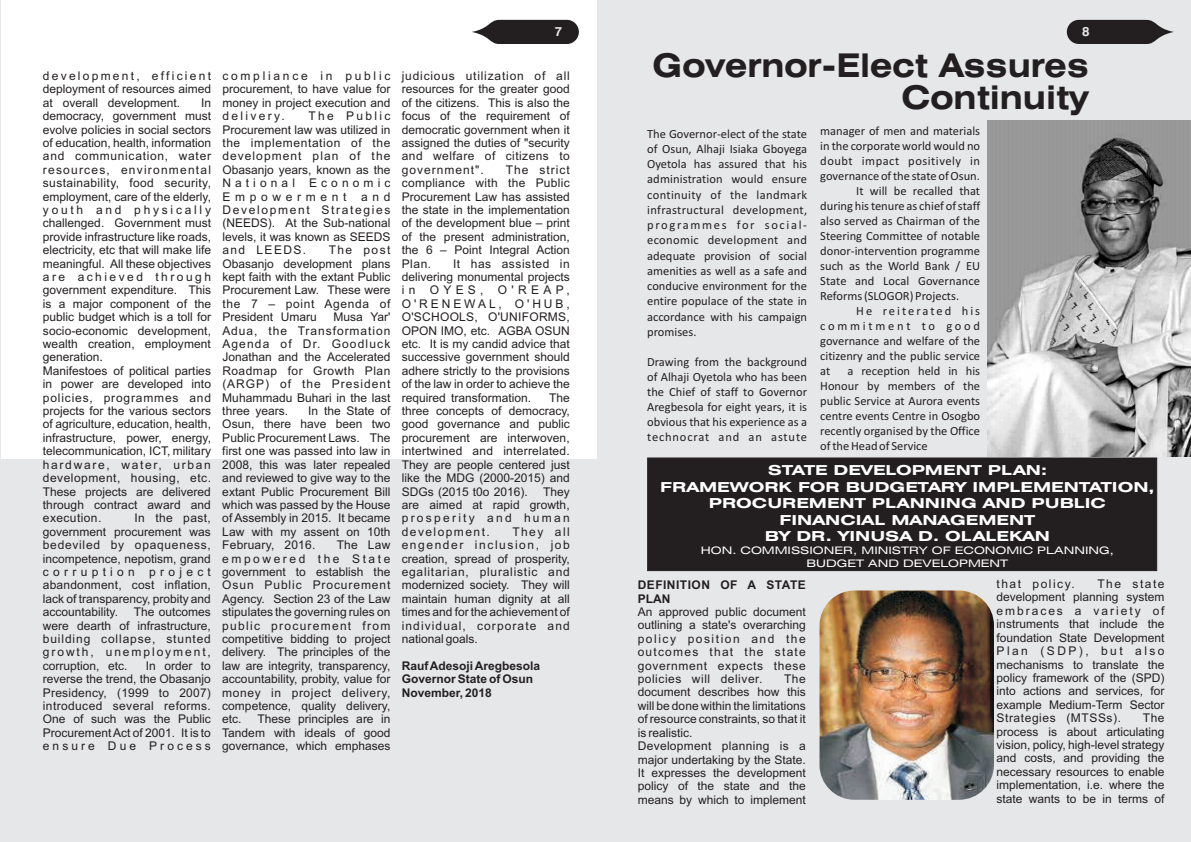
<style>
.page{position:relative;width:1191px;height:842px;background:#fff}
.page>*{position:absolute;margin:0;border:0;box-sizing:border-box;transform-origin:0 0}
.t1{font:700 expanded 32.7px/31.8px "Swiss 721 BT";color:#231f20;text-align:right;scale:.95 1}
.t2{font:700 expanded 13.8px/16.4px "Swiss 721 BT";color:#fff;text-align:center;scale:1.2 1}
.t3{font:700 13px "Swiss 721 BT";color:#e6e7e9}
.t4{font:12.5px/15.3px "Calibri";color:#231f20;text-align:justify}
.t5{font:12.5px "Calibri";letter-spacing:.04em;color:#231f20}
.t6{font:12.5px "Calibri";letter-spacing:.22em;color:#231f20}
.t7{font:12.5px "Calibri";letter-spacing:.16em;color:#231f20}
.t8{font:12px/13.4px "Arial";color:#231f20;text-align:justify}
.t9{font:700 12px/13.4px "Arial";color:#231f20}
.t10{font:700 12px/13.4px "Arial";letter-spacing:.04em;color:#231f20}
.t11{font:12px "Arial";letter-spacing:.125em;color:#231f20}
.t12{font:expanded 10.3px/12.3px "Swiss 721 BT";color:#fff;text-align:center;scale:1.2 1}
</style>
<div class="page">
<div style="left:595px;top:0;width:596px;height:842px;background:#e6e7e9"></div>
<svg style="left:1066px;top:19px;width:108px;height:25px"></svg>
<div style="left:1px;top:0;width:596px;height:842px;background:#e6e7e9"></div>
<div style="left:1px;top:0;width:596px;height:458px;background:#fff"></div>
<img style="left:987px;top:120px;width:204px;height:337px">
<img style="left:819px;top:590px;width:175px;height:210px;border-radius:35px">
<div style="left:647px;top:458px;width:509px;height:113px;background:#231f20"></div>
<svg style="left:472px;top:19px;width:107px;height:25px;background:#4b4849"></svg>
<p class="t8" style="left:43px;top:70px;width:170px">development, efficient deployment of resources aimed at overall development.</p>
<p class="t8" style="left:43px;top:97px;width:170px;text-align:left;text-indent:158px">In democracy, government must evolve policies in social sectors of education, health, information and communication, water resources, environmental sustainability, food security, employment, care of the elderly, youth and physically challenged. Government must provide infrastructure like roads, electricity, etc that will make life meaningful. All these objectives are achieved through government expenditure. This is a major component of the public budget which is a toll for socio-economic development, wealth creation, employment generation.<br>Manifestoes of political parties in power are developed into policies, programmes and projects for the various sectors of agriculture, education, health, infrastructure, power, energy, telecommunication, ICT, military hardware, water, urban development, housing, etc.<br>These projects are delivered through contract award and execution.</p>
<p class="t8" style="left:43px;top:512px;width:170px;text-indent:92px">In the past, government procurement was bedeviled by opaqueness, incompetence, nepotism, grand corruption project abandonment, cost inflation, lack of transparency, probity and accountability.</p>
<p class="t8" style="left:43px;top:606px;width:170px;text-indent:91px">The outcomes were dearth of infrastructure, building collapse, stunted growth, unemployment, corruption, etc.</p>
<p class="t8" style="left:43px;top:660px;width:170px;text-indent:103px">In order to reverse the trend, the Obasanjo Presidency, (1999 to 2007) introduced several reforms.<br>One of such was the Public Procurement Act of 2001. It is to ensure Due Process</p>
<p class="t8" style="left:222px;top:70px;width:170px">compliance in public procurement, to have value for money in project execution and delivery.</p>
<p class="t8" style="left:222px;top:110px;width:170px;text-indent:86px">The Public Procurement law was utilized in the implementation of the development plan of the Obasanjo years, known as the National Economic Empowerment and Development Strategies (NEEDS). At the Sub-national levels, it was known as SEEDS and LEEDS.</p>
<p class="t8" style="left:222px;top:244px;width:170px;text-indent:106px">The post Obasanjo development plans kept faith with the extant Public Procurement Law. These were the 7 – point Agenda of President Umaru</p>
<p class="t8" style="left:222px;top:311px;width:170px;text-indent:111px">Musa Yar' Adua, the Transformation Agenda of Dr. Goodluck Jonathan and the Accelerated Roadmap for Growth Plan (ARGP) of the President Muhammadu Buhari in the last three years.</p>
<p class="t8" style="left:222px;top:405px;width:170px;text-indent:86px">In the State of Osun, there have been two Public Procurement Laws. The first one was passed into law in 2008, this was later repealed and reviewed to give way to the extant Public Procurement Bill which was passed by the House of Assembly in 2015. It became Law with my assent on 10th February, 2016.</p>
<p class="t8" style="left:222px;top:539px;width:170px;text-indent:114px">The Law empowered the State government to establish the Osun Public Procurement Agency. Section 23 of the Law stipulates the governing rules on public procurement from competitive bidding to project delivery. The principles of the law are integrity, transparency, accountability, probity, value for money in project delivery, competence, quality delivery, etc.</p>
<p class="t8" style="left:222px;top:714px;width:170px;text-indent:35px">These principles are in Tandem with ideals of good governance, which emphases</p>
<p class="t3" style="left:554px;top:26px;width:9px">7</p>
<p class="t3" style="left:1082px;top:26px;width:9px">8</p>
<p class="t8" style="left:402px;top:70px;width:170px">judicious utilization of all resources for the greater good of the citizens. This is also the focus of the requirement of democratic government when it assigned the duties of "security and welfare of citizens to government".</p>
<p class="t8" style="left:402px;top:164px;width:170px;text-indent:104px">The strict compliance with the Public Procurement Law has assisted the state in the implementation of the development blue – print of the present administration, the 6 – Point Integral Action Plan.</p>
<p class="t8" style="left:402px;top:258px;width:170px;text-indent:51px">It has assisted in delivering monumental projects in OYES, O'REAP, O'RENEWAL, O'HUB, O'SCHOOLS, O'UNIFORMS, OPON IMO, etc. AGBA OSUN etc. It is my candid advice that successive government should adhere strictly to the provisions of the law in order to achieve the required transformation.</p>
<p class="t8" style="left:402px;top:392px;width:170px;text-indent:147px">The three concepts of democracy, good governance and public procurement are interwoven, intertwined and interrelated.<br>They are people centered just like the MDG (2000-2015) and SDGs (2015 t0o 2016).</p>
<p class="t8" style="left:402px;top:486px;width:170px;text-indent:141px">They are aimed at rapid growth, prosperity and human development.</p>
<p class="t8" style="left:402px;top:526px;width:170px;text-indent:111px">They all engender inclusion, job creation, spread of prosperity, egalitarian, pluralistic and modernized society. They will maintain human dignity at all times and for the achievement of individual, corporate and national goals.</p>
<p class="t9" style="left:402px;top:660px;width:140px">Rauf Adesoji Aregbesola<br>Governor State of Osun<br>November, 2018</p>
<h1 class="t1" style="left:652px;top:52px;width:461px">Governor-Elect Assures<br>Continuity</h1>
<p class="t4" style="left:647px;top:127px;width:161px">The Governor-elect of the state of Osun, Alhaji Isiaka Gboyega Oyetola has assured that his administration would ensure continuity of the landmark infrastructural development, programmes for social&shy;economic development and adequate provision of social amenities as well as a safe and conducive environment for the entire populace of the state in accordance with his campaign promises.</p>
<p class="t4" style="left:647px;top:356px;width:161px;line-height:15px">Drawing from the background of Alhaji Oyetola who has been the Chief of staff to Governor Aregbesola for eight years, it is obvious that his experience as a technocrat and an astute</p>
<p class="t4" style="left:820px;top:125px;width:161px">manager of men and materials</p>
<p class="t4" style="left:820px;top:140px;width:161px">in the corporate world would no</p>
<p class="t5" style="left:820px;top:156px;width:161px">doubt impact positively in</p>
<p class="t4" style="left:820px;top:170px;width:161px">governance of the state of Osun.</p>
<p class="t4" style="left:856px;top:185px;width:125px">It will be recalled that</p>
<p class="t4" style="left:820px;top:199px;width:161px">during his tenure as chief of staff</p>
<p class="t4" style="left:820px;top:214px;width:161px">also served as Chairman of the</p>
<p class="t4" style="left:820px;top:229px;width:161px">Steering Committee of notable</p>
<p class="t4" style="left:820px;top:244px;width:161px">donor-intervention programme</p>
<p class="t4" style="left:820px;top:259px;width:161px">such as the World Bank / EU</p>
<p class="t4" style="left:820px;top:274px;width:161px">State and Local Governance</p>
<p class="t4" style="left:820px;top:289px;width:140px">Reforms (SLOGOR) Projects.</p>
<p class="t7" style="left:856px;top:306px;width:125px">He reiterated his</p>
<p class="t6" style="left:820px;top:321px;width:161px">commitment to good</p>
<p class="t4" style="left:820px;top:334px;width:161px">governance and welfare of the</p>
<p class="t4" style="left:820px;top:349px;width:161px">citizenry and the public service</p>
<p class="t4" style="left:820px;top:364px;width:12px">at</p>
<p class="t4" style="left:820px;top:364px;width:161px;line-height:15px;text-indent:27px">a reception held in his Honour by members of the public Service at Aurora events centre events Centre in Osogbo recently organised by the Office of the Head of Service</p>
<p class="t2" style="left:660px;top:464px;width:413px">STATE DEVELOPMENT PLAN:<br>FRAMEWORK FOR BUDGETARY IMPLEMENTATION,<br>PROCUREMENT PLANNING AND PUBLIC<br>FINANCIAL MANAGEMENT<br>BY DR. YINUSA D. OLALEKAN</p>
<p class="t12" style="left:701px;top:545px;width:346px">HON. COMMISSIONER, MINISTRY OF ECONOMIC PLANNING,<br>BUDGET AND DEVELOPMENT</p>
<p class="t10" style="left:637px;top:579px;width:170px">DEFINITION OF A STATE<br>PLAN</p>
<p class="t8" style="left:637px;top:606px;width:170px">An approved public document outlining a state's overarching policy position and the outcomes that the state government expects these policies will deliver.</p>
<p class="t8" style="left:637px;top:673px;width:170px;text-align:left;text-indent:146px">The document describes how this will be done within the limitations of resource constraints, so that it is realistic.<br>Development planning is a major undertaking by the State.<br>It expresses the development policy of the state and the means by which to implement</p>
<p class="t8" style="left:996px;top:578px;width:170px;text-indent:101px">The state development planning system embraces a variety of instruments that include the foundation State Development Plan (SDP), but also mechanisms to translate the policy framework of the (SPD) into actions and services, for example Medium-Term Sector Strategies (MTSSs).</p>
<p class="t11" style="left:996px;top:579px;width:80px">that policy.</p>
<p class="t8" style="left:996px;top:712px;width:170px;text-indent:146px">The process is about articulating vision, policy, high-level strategy and costs, and providing the necessary resources to enable implementation, i.e. where the state wants to be in terms of</p>
</div>
